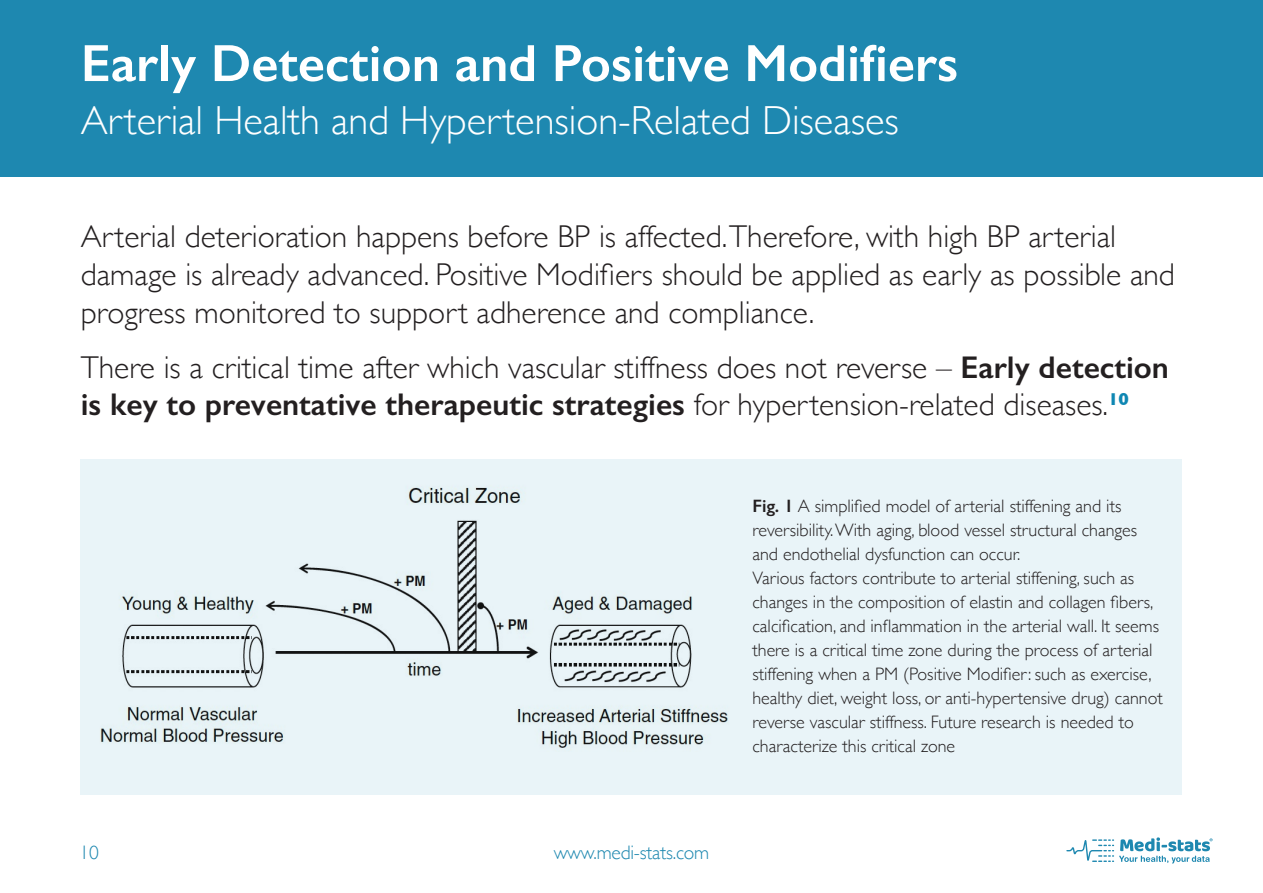
<style>
.page{position:relative;width:1263px;height:893px;background:#fff}
.page>*{position:absolute;margin:0;border:0;box-sizing:border-box;transform-origin:0 0}
.t1{font:600 52.5px "Gill Sans";color:#fff}
.t2{font:300 40.5px "Gill Sans";color:#fff}
.t3{font:300 31.5px/37.8px "Gill Sans";color:#231f20}
.t4{font:300 19.5px "Gill Sans";letter-spacing:-.01em;color:#1e88b0}
.t5{font:300 18px/24px "Gill Sans";color:#231f20}
.s1{font-weight:600}
</style>
<div class="page">
<svg style="left:1066px;top:837px;width:146px;height:26px"></svg>
<div style="left:81px;top:459px;width:1101px;height:336px;background:#e9f4f8"></div>
<div style="left:0;top:0;width:1263px;height:176px;background:#1e88b0"></div>
<img style="left:100px;top:487px;width:628px;height:261px">
<h1 class="t1" style="left:81px;top:32px;width:879px">Early Detection and Positive Modifiers</h1>
<h2 class="t2" style="left:81px;top:88px;width:819px">Arterial Health and Hypertension-Related Diseases</h2>
<p class="t3" style="left:81px;top:216px;width:1096px">Arterial deterioration happens before BP is affected.Therefore, with high BP arterial damage is already advanced. Positive Modifiers should be applied as early as possible and progress monitored to support adherence and compliance.</p>
<h3 class="t3" style="left:81px;top:347px;width:1090px">There is a critical time after which vascular stiffness does not reverse – <span class="s1">Early detection is key to preventative therapeutic strategies</span> for hypertension-related diseases.<sup>10</sup></h3>
<p class="t4" style="left:80px;top:837px;width:21px">10</p>
<p class="t4" style="left:554px;top:837px;width:157px">www.medi-stats.com</p>
<p class="t5" style="left:752px;top:494px;width:412px"><span class="s1">Fig. 1</span> A simplified model of arterial stiffening and its reversibility. With aging, blood vessel structural changes and endothelial dysfunction can occur.<br>Various factors contribute to arterial stiffening, such as changes in the composition of elastin and collagen fibers, calcification, and inflammation in the arterial wall. It seems there is a critical time zone during the process of arterial stiffening when a PM (Positive Modifier: such as exercise, healthy diet, weight loss, or anti-hypertensive drug) cannot reverse vascular stiffness. Future research is needed to characterize this critical zone</p>
</div>
